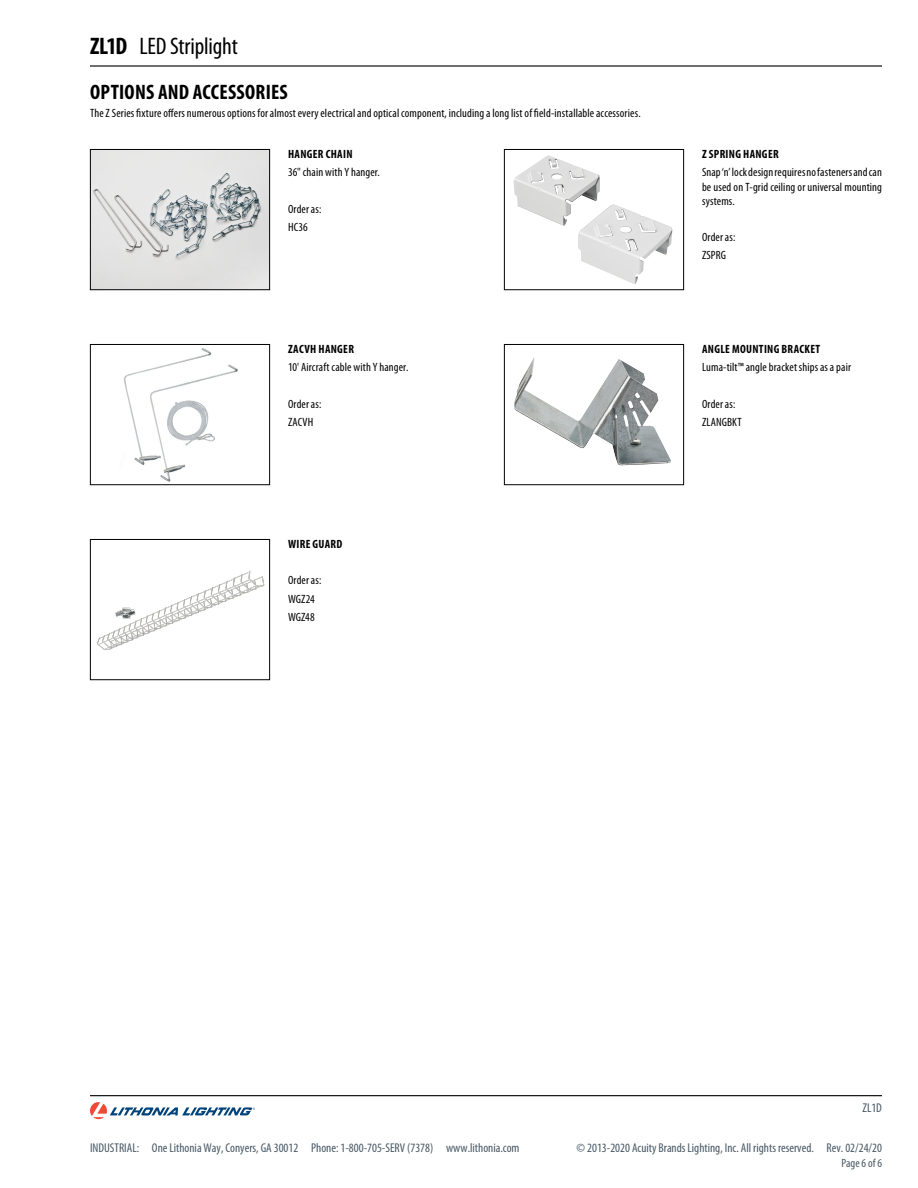
<style>
.page{position:relative;width:918px;height:1188px;background:#fff}
.page>*{position:absolute;margin:0;border:0;box-sizing:border-box;transform-origin:0 0}
.t1{font:condensed 24px "Myriad Pro";letter-spacing:-.005em;color:#000}
.t2{font:700 condensed 21px "Myriad Pro";letter-spacing:.01em;color:#000}
.t3{font:condensed 12.75px "Myriad Pro";color:#485865}
.t4{font:condensed 12px/18.1px "Myriad Pro";letter-spacing:.01em;color:#000}
.t5{font:700 condensed 12px "Myriad Pro";letter-spacing:.025em;color:#000}
.t6{font:condensed 12px "Myriad Pro";color:#485865}
.s1{font-weight:700}
</style>
<div class="page">
<hr style="left:90px;top:65px;width:792px;height:2px;background:#000">
<hr style="left:90px;top:1095px;width:792px;height:1px;background:#000">
<svg style="left:90px;top:1102px;width:165px;height:17px"></svg>
<img style="left:92px;top:151px;width:176px;height:137px">
<div style="left:90px;top:149px;width:180px;height:141px;border:1px solid #000"></div>
<img style="left:513px;top:155px;width:87px;height:71px">
<div style="left:504px;top:149px;width:180px;height:141px;border:1px solid #000"></div>
<img style="left:514px;top:358px;width:157px;height:107px">
<div style="left:504px;top:344px;width:180px;height:141px;border:1px solid #000"></div>
<img style="left:124px;top:348px;width:114px;height:134px">
<div style="left:90px;top:344px;width:180px;height:141px;border:1px solid #000"></div>
<img style="left:97px;top:570px;width:168px;height:80px">
<div style="left:90px;top:539px;width:180px;height:141px;border:1px solid #000"></div>
<h1 class="t1" style="left:90px;top:33px;width:149px"><span class="s1">ZL1D</span> LED Striplight</h1>
<h2 class="t2" style="left:90px;top:80px;width:199px">OPTIONS AND ACCESSORIES</h2>
<p class="t4" style="left:90px;top:104px;width:552px">The Z Series fixture offers numerous options for almost every electrical and optical component, including a long list of field-installable accessories.</p>
<p class="t5" style="left:288px;top:147px;width:66px">HANGER CHAIN</p>
<p class="t4" style="left:288px;top:163px;width:93px">36" chain with Y hanger.</p>
<p class="t4" style="left:288px;top:200px;width:35px">Order as:<br>HC36</p>
<p class="t5" style="left:288px;top:342px;width:67px">ZACVH HANGER</p>
<p class="t4" style="left:288px;top:358px;width:122px">10' Aircraft cable with Y hanger.</p>
<p class="t4" style="left:288px;top:395px;width:35px">Order as:<br>ZACVH</p>
<p class="t5" style="left:288px;top:537px;width:56px">WIRE GUARD</p>
<p class="t4" style="left:288px;top:572px;width:35px">Order as:<br>WGZ24<br>WGZ48</p>
<p class="t5" style="left:702px;top:147px;width:78px">Z SPRING HANGER</p>
<p class="t4" style="left:702px;top:165px;width:182px;line-height:14.4px;text-align:justify">Snap ‘n’ lock design requires no fasteners and can be used on T-grid ceiling or universal mounting systems.</p>
<p class="t4" style="left:702px;top:229px;width:35px">Order as:<br>ZSPRG</p>
<p class="t5" style="left:702px;top:342px;width:120px">ANGLE MOUNTING BRACKET</p>
<p class="t4" style="left:702px;top:358px;width:151px">Luma-tilt™ angle bracket ships as a pair</p>
<p class="t4" style="left:702px;top:395px;width:41px">Order as:<br>ZLANGBKT</p>
<p class="t3" style="left:862px;top:1101px;width:21px">ZL1D</p>
<p class="t3" style="left:90px;top:1141px;width:431px">INDUSTRIAL: One Lithonia Way, Conyers, GA 30012 Phone: 1-800-705-SERV (7378) www.lithonia.com</p>
<p class="t3" style="left:577px;top:1141px;width:307px">© 2013-2020 Acuity Brands Lighting, Inc. All rights reserved. Rev. 02/24/20</p>
<p class="t6" style="left:841px;top:1157px;width:42px">Page 6 of 6</p>
</div>
